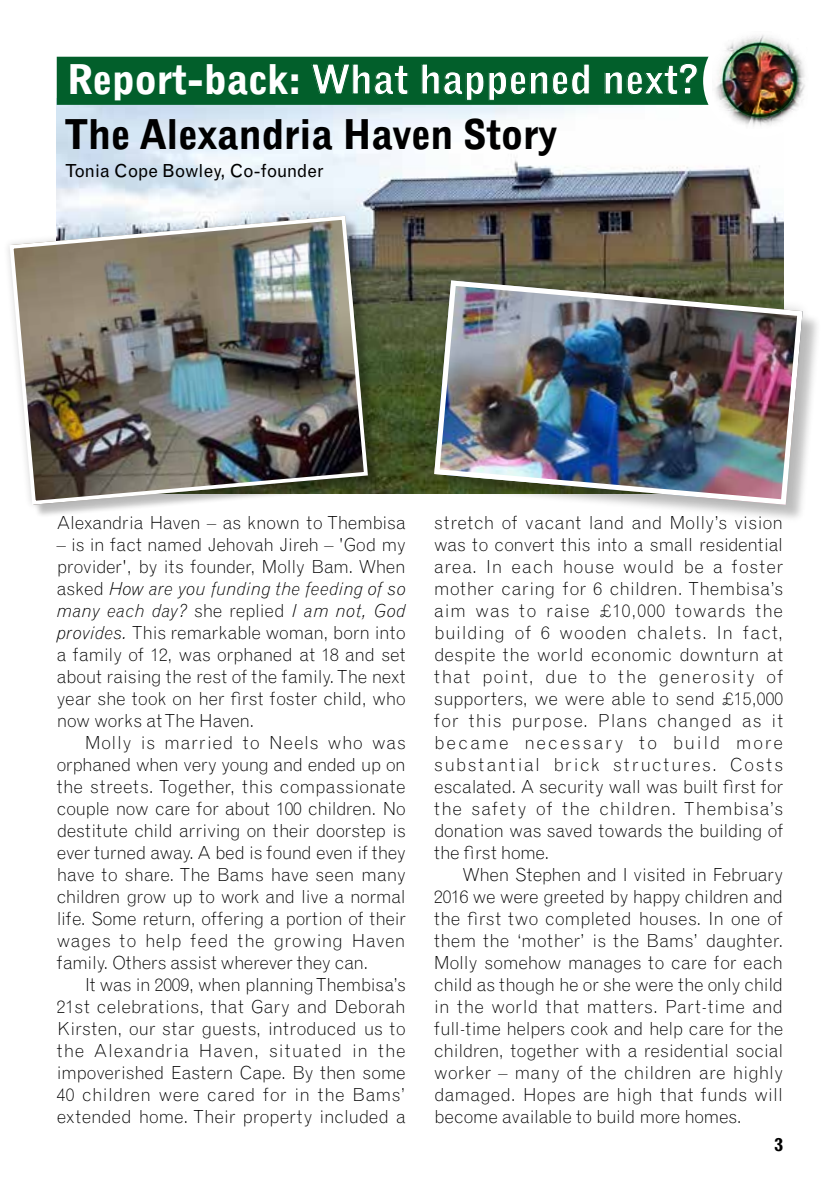
<style>
.page{position:relative;width:840px;height:1191px;background:#fff}
.page>*{position:absolute;margin:0;border:0;box-sizing:border-box;transform-origin:0 0}
.t1{font:700 condensed 40px "Grotesque Disp MT Std";color:#fff;scale:1.05 1}
.t2{font:700 condensed 40px "Grotesque Disp MT Std";color:#000;scale:1.05 1}
.t3{font:300 18px/22px "Grotesque MT Std";letter-spacing:-.01em;color:#000;text-align:justify}
.t4{font:18px "Grotesque MT Std";letter-spacing:-.005em;color:#000}
.t5{font:700 18px "Grotesque MT Std";color:#000}
.s1{font-style:italic}
</style>
<div class="page">
<img style="left:57px;top:105px;width:725px;height:388px">
<div style="left:57px;top:57px;width:650px;height:48px;background:#025f2b"></div>
<img style="left:712px;top:113px;width:15px;height:15px">
<svg style="left:702px;top:24px;width:114px;height:113px"></svg>
<img style="left:722px;top:43px;width:74px;height:74px">
<div style="left:12px;top:219px;width:369px;height:299px;background:#000;opacity:.25"></div>
<svg style="left:12px;top:208px;width:363px;height:305px"></svg>
<img style="left:8px;top:214px;width:362px;height:293px">
<svg style="left:422px;top:269px;width:391px;height:247px"></svg>
<img style="left:431px;top:278px;width:373px;height:229px">
<h1 class="t1" style="left:67px;top:55px;width:602px">Report-back: What happened next?</h1>
<h1 class="t2" style="left:65px;top:110px;width:470px">The Alexandria Haven Story</h1>
<p class="t4" style="left:65px;top:160px;width:260px">Tonia Cope Bowley, Co-founder</p>
<p class="t3" style="left:57px;top:511px;width:350px">Alexandria Haven – as known to Thembisa</p>
<p class="t3" style="left:57px;top:533px;width:350px">– is in fact named Jehovah Jireh – 'God my provider', by its founder, Molly Bam. When asked <span class="s1">How are you funding the feeding of so many each day?</span> she replied <span class="s1">I am not, God provides.</span> This remarkable woman, born into a family of 12, was orphaned at 18 and set about raising the rest of the family. The next year she took on her first foster child, who now works at The Haven.</p>
<p class="t3" style="left:57px;top:731px;width:350px;text-indent:28px">Molly is married to Neels who was orphaned when very young and ended up on the streets. Together, this compassionate couple now care for about 100 children. No destitute child arriving on their doorstep is ever turned away. A bed is found even if they have to share. The Bams have seen many children grow up to work and live a normal life. Some return, offering a portion of their wages to help feed the growing Haven family. Others assist wherever they can.</p>
<p class="t3" style="left:57px;top:973px;width:350px;text-indent:28px">It was in 2009, when planning Thembisa’s 21st celebrations, that Gary and Deborah Kirsten, our star guests, introduced us to the Alexandria Haven, situated in the impoverished Eastern Cape. By then some 40 children were cared for in the Bams’ extended home. Their property included a</p>
<p class="t3" style="left:434px;top:511px;width:350px">stretch of vacant land and Molly’s vision was to convert this into a small residential area. In each house would be a foster mother caring for 6 children. Thembisa’s aim was to raise £10,000 towards the building of 6 wooden chalets. In fact, despite the world economic downturn at that point, due to the generosity of supporters, we were able to send £15,000 for this purpose. Plans changed as it became necessary to build more substantial brick structures. Costs escalated. A security wall was built first for the safety of the children. Thembisa’s donation was saved towards the building of the first home.</p>
<p class="t3" style="left:434px;top:863px;width:350px;text-indent:28px">When Stephen and I visited in February 2016 we were greeted by happy children and the first two completed houses. In one of them the ‘mother’ is the Bams’ daughter.<br>Molly somehow manages to care for each child as though he or she were the only child in the world that matters. Part-time and full-time helpers cook and help care for the children, together with a residential social worker – many of the children are highly damaged. Hopes are high that funds will become available to build more homes.</p>
<p class="t5" style="left:774px;top:1134px;width:10px">3</p>
</div>
